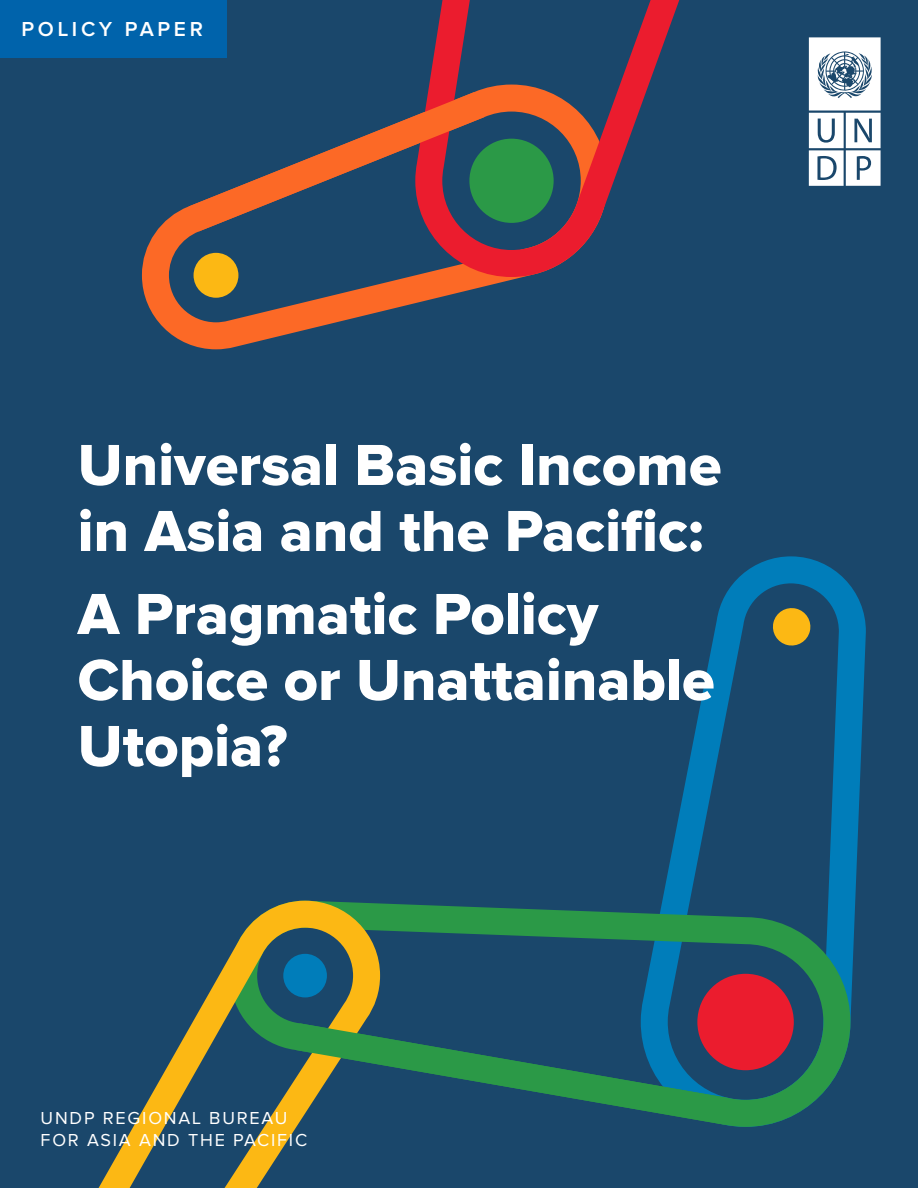
<style>
.page{position:relative;width:918px;height:1188px;background:#1a476b}
.page>*{position:absolute;margin:0;border:0;box-sizing:border-box;transform-origin:0 0}
.t1{font:60px/66px "Proxima Nova Extrabld";color:#fff}
.t2{font:600 21px "Proxima Nova";letter-spacing:.175em;color:#fff}
.t3{font:18px/22.5px "Proxima Nova";letter-spacing:.1em;color:#fff}
</style>
<div class="page">
<svg style="left:141px;top:228px;width:324px;height:122px"></svg>
<svg style="left:402px;top:0;width:278px;height:291px"></svg>
<svg style="left:159px;top:70px;width:355px;height:184px"></svg>
<svg style="left:665px;top:556px;width:201px;height:330px"></svg>
<svg style="left:771px;top:606px;width:41px;height:41px"></svg>
<svg style="left:394px;top:886px;width:462px;height:240px"></svg>
<svg style="left:98px;top:900px;width:296px;height:288px"></svg>
<svg style="left:266px;top:1005px;width:492px;height:138px"></svg>
<svg style="left:809px;top:37px;width:72px;height:149px;background:#ced7df"></svg>
<div style="left:0;top:0;width:227px;height:58px;background:#0063ab"></div>
<p class="t2" style="left:21px;top:19px;width:183px">POLICY PAPER</p>
<p class="t1" style="left:78px;top:435px;width:646px">Universal Basic Income in Asia and the Pacific:</p>
<p class="t1" style="left:78px;top:584px;width:639px">A Pragmatic Policy<br>Choice or Unattainable<br>Utopia?</p>
<p class="t3" style="left:41px;top:1107px;width:268px">UNDP REGIONAL BUREAU<br>FOR ASIA AND THE PACIFIC</p>
</div>
